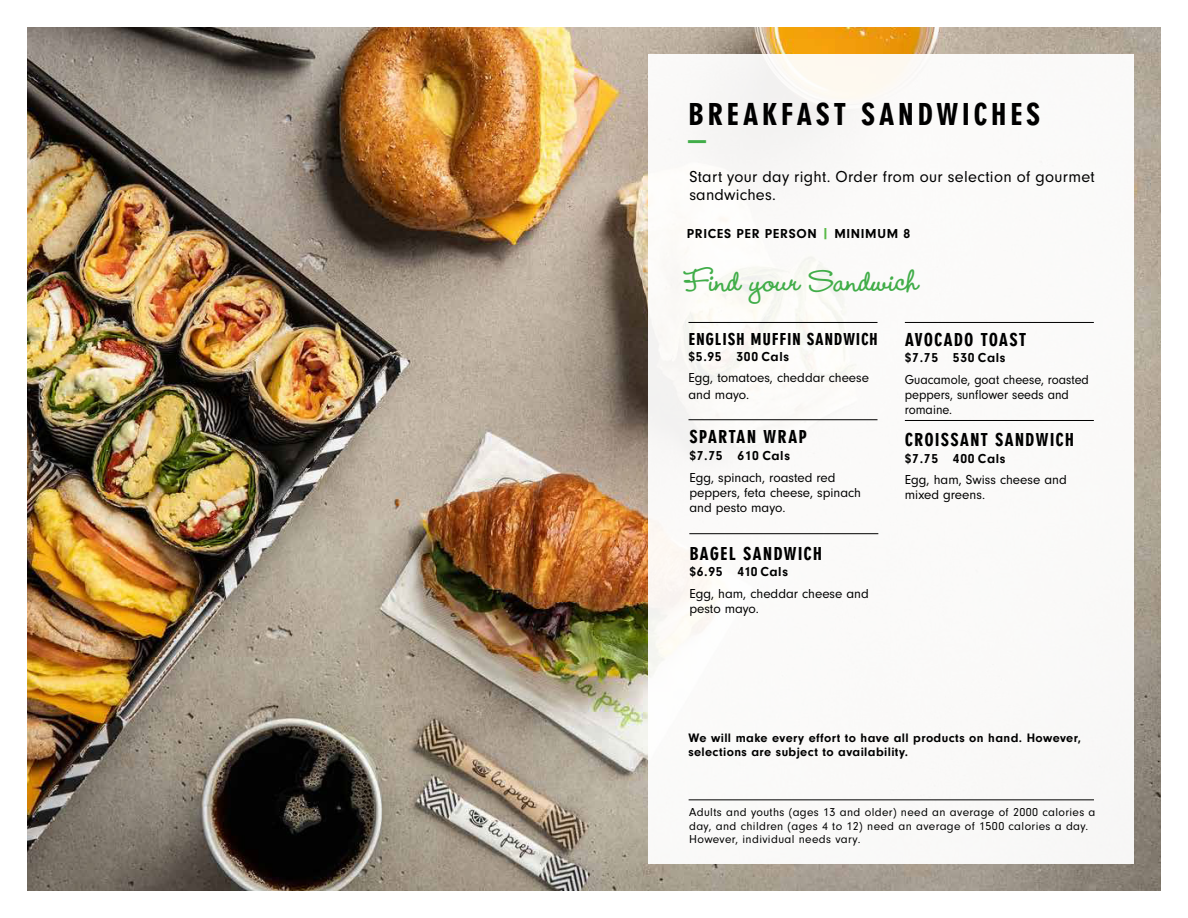
<style>
.page{position:relative;width:1188px;height:918px;background:#fff}
.page>*{position:absolute;margin:0;border:0;box-sizing:border-box;transform-origin:0 0}
.t1{font:700 37.5px "Wendy LP";color:#41ad49}
.t2{font:900 36px "Neuzeit Gro Ext";color:#41ad49}
.t3{font:900 33px "Neuzeit Gro Ext";letter-spacing:.1em;color:#000}
.t4{font:900 19.5px "Neuzeit Gro Ext";letter-spacing:.05em;color:#000}
.t5{font:900 18px "Neuzeit Gro Ext";letter-spacing:.035em;color:#000}
.t6{font:16.5px/18px "Neuzeit Gro";letter-spacing:.02em;color:#000}
.t7{font:13.5px/15px "Neuzeit Gro";color:#000}
.t8{font:700 13.5px "Neuzeit Gro";letter-spacing:.05em;color:#000}
.t9{font:13.5px/15px "Neuzeit Gro";color:#000;scale:.95 1}
.t10{font:700 12.75px/13.5px "Neuzeit Gro";letter-spacing:.03em;color:#000}
.t11{font:12px/13.5px "Neuzeit Gro";letter-spacing:.03em;color:#000}
.s1{color:#58b947}
</style>
<div class="page">
<img style="left:27px;top:27px;width:1134px;height:864px">
<div style="left:648px;top:54px;width:486px;height:810px;background:#fff"></div>
<hr style="left:689px;top:799px;width:405px;height:1px;background:#000">
<hr style="left:688px;top:322px;width:190px;height:1px;background:#000">
<hr style="left:688px;top:419px;width:190px;height:1px;background:#000">
<hr style="left:689px;top:533px;width:189px;height:1px;background:#000">
<hr style="left:905px;top:420px;width:189px;height:1px;background:#000">
<hr style="left:905px;top:322px;width:189px;height:1px;background:#000">
<h3 class="t3" style="left:688px;top:96px;width:354px">BREAKFAST SANDWICHES</h3>
<h2 class="t2" style="left:688px;top:107px;width:19px">_</h2>
<p class="t6" style="left:689px;top:168px;width:407px">Start your day right. Order from our selection of gourmet sandwiches.</p>
<p class="t8" style="left:687px;top:226px;width:225px">PRICES PER PERSON <span class="s1">|</span> MINIMUM 8</p>
<h1 class="t1" style="left:685px;top:258px;width:235px">Find your Sandwich</h1>
<h3 class="t5" style="left:688px;top:330px;width:191px">ENGLISH MUFFIN SANDWICH</h3>
<p class="t8" style="left:688px;top:349px;width:102px">$5.95 300 Cals</p>
<p class="t7" style="left:688px;top:370px;width:182px;line-height:16.2px">Egg, tomatoes, cheddar cheese and mayo.</p>
<h3 class="t4" style="left:689px;top:426px;width:119px">SPARTAN WRAP</h3>
<p class="t8" style="left:689px;top:448px;width:102px">$7.75 610 Cals</p>
<p class="t7" style="left:689px;top:470px;width:173px">Egg, spinach, roasted red peppers, feta cheese, spinach and pesto mayo.</p>
<h3 class="t4" style="left:689px;top:543px;width:135px">BAGEL SANDWICH</h3>
<p class="t8" style="left:689px;top:564px;width:100px">$6.95 410 Cals</p>
<p class="t7" style="left:689px;top:586px;width:181px">Egg, ham, cheddar cheese and pesto mayo.</p>
<h3 class="t4" style="left:905px;top:329px;width:123px">AVOCADO TOAST</h3>
<p class="t8" style="left:905px;top:350px;width:102px">$7.75 530 Cals</p>
<p class="t9" style="left:905px;top:372px;width:195px">Guacamole, goat cheese, roasted peppers, sunflower seeds and romaine.</p>
<h3 class="t4" style="left:905px;top:429px;width:171px">CROISSANT SANDWICH</h3>
<p class="t8" style="left:905px;top:451px;width:102px">$7.75 400 Cals</p>
<p class="t7" style="left:905px;top:472px;width:163px">Egg, ham, Swiss cheese and mixed greens.</p>
<p class="t10" style="left:688px;top:732px;width:394px">We will make every effort to have all products on hand. However, selections are subject to availability.</p>
<p class="t11" style="left:689px;top:806px;width:408px">Adults and youths (ages 13 and older) need an average of 2000 calories a day, and children (ages 4 to 12) need an average of 1500 calories a day.<br>However, individual needs vary.</p>
</div>
